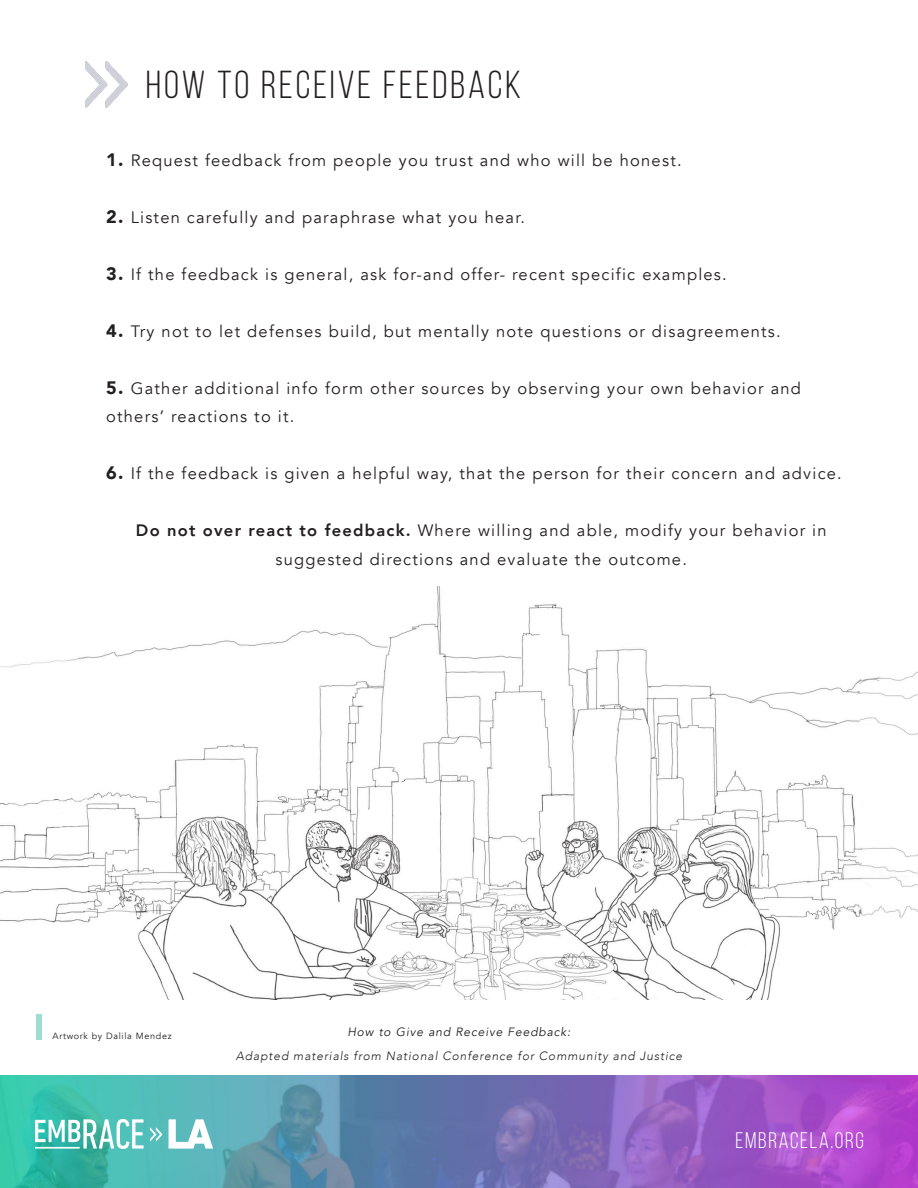
<style>
.page{position:relative;width:918px;height:1188px;background:#fff}
.page>*{position:absolute;margin:0;border:0;box-sizing:border-box;transform-origin:0 0}
.Main_Header{font:39px "Bebas Neue";letter-spacing:.075em;color:#231f20}
.Main_Header-2{font:22.5px "Bebas Neue";letter-spacing:.075em;color:#fff}
.Main_Parahraph{font:16.5px/28.5px "Avenir";letter-spacing:.075em;color:#231f20}
.Main_Parahraph-2{font:italic 300 12px "Avenir";letter-spacing:.075em;color:#231f20}
.Main_Parahraph-3{font:italic 12px "Avenir";letter-spacing:.075em;color:#231f20}
.Main_Parahraph-4{font:9px "Avenir";letter-spacing:.075em;color:#231f20}
.s1{font-weight:900;font-size:18px}
.s2{font-weight:800}
</style>
<div class="page">
<img style="left:85px;top:62px;width:43px;height:45px">
<img style="left:0;top:1075px;width:918px;height:113px">
<img style="left:36px;top:1120px;width:176px;height:28px">
<img style="left:0;top:586px;width:918px;height:414px">
<div style="left:36px;top:1014px;width:5px;height:26px;background:#9eddd2"></div>
<p class="Main_Header" style="left:146px;top:64px;width:377px">HOW TO RECEIVE FEEDBACK</p>
<p class="Main_Parahraph" style="left:106px;top:146px;width:577px"><span class="s1">1.</span> Request feedback from people you trust and who will be honest.</p>
<p class="Main_Parahraph" style="left:106px;top:203px;width:421px"><span class="s1">2.</span> Listen carefully and paraphrase what you hear.</p>
<p class="Main_Parahraph" style="left:106px;top:260px;width:622px"><span class="s1">3.</span> If the feedback is general, ask for-and offer- recent specific examples.</p>
<p class="Main_Parahraph" style="left:106px;top:317px;width:676px"><span class="s1">4.</span> Try not to let defenses build, but mentally note questions or disagreements.</p>
<p class="Main_Parahraph" style="left:106px;top:374px;width:696px"><span class="s1">5.</span> Gather additional info form other sources by observing your own behavior and others’ reactions to it.</p>
<p class="Main_Parahraph" style="left:106px;top:460px;width:737px"><span class="s1">6.</span> If the feedback is given a helpful way, that the person for their concern and advice.</p>
<p class="Main_Parahraph" style="left:136px;top:517px;width:692px;text-align:center"><span class="s2">Do not over react to feedback.</span> Where willing and able, modify your behavior in suggested directions and evaluate the outcome.</p>
<p class="Main_Parahraph-4" style="left:52px;top:1031px;width:121px">Artwork by Dalila Mendez</p>
<p class="Main_Parahraph-3" style="left:347px;top:1024px;width:225px">How to Give and Receive Feedback:</p>
<p class="Main_Parahraph-2" style="left:236px;top:1048px;width:448px">Adapted materials from National Conference for Community and Justice</p>
<p class="Main_Header-2" style="left:736px;top:1128px;width:130px">EMBRACELA.ORG</p>
</div>
